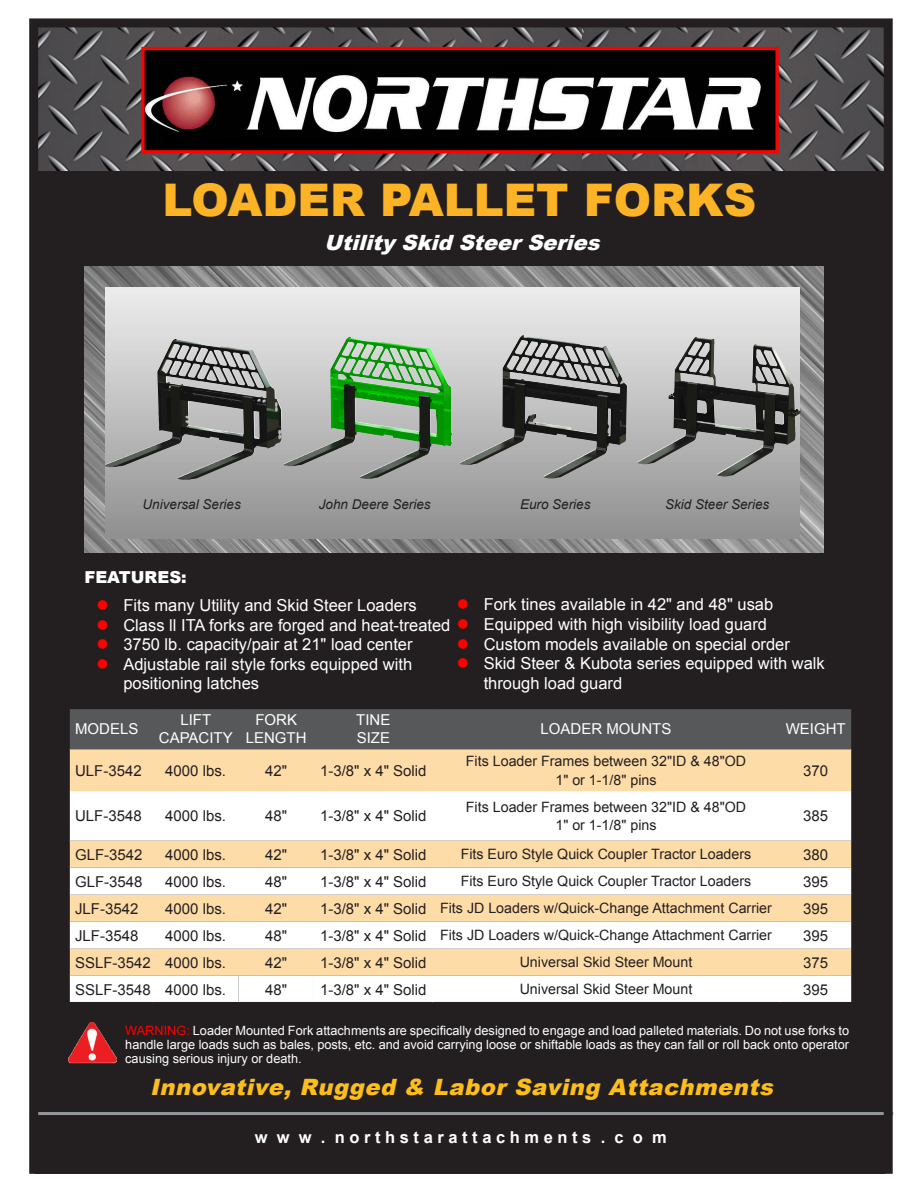
<style>
.page{position:relative;width:918px;height:1188px;background:#fff}
.page>*{position:absolute;margin:0;border:0;box-sizing:border-box;transform-origin:0 0}
.t1{font:900 45px "Arial";color:#fcb325}
.t2{font:italic 900 22.5px "Arial";color:#fdbe1c}
.t3{font:italic 900 21px "Arial";color:#fff}
.t4{font:16.5px "Arial";color:#fff}
.t5{font:700 16.5px "Arial";color:#fff}
.Inner{font:900 16.5px "Arial";color:#fff}
.t6{font:15px "Arial";color:#231f20}
.t7{font:15px "Arial";color:#fff}
.t8{font:14.25px "Arial";color:#231f20}
.t9{font:italic 13.5px "Arial";color:#231f20}
.t10{font:12.75px/14.2px "Arial";color:#fff;text-align:justify}
.s1{color:#f00}
.s2{color:#231f20}
.s3{font-style:inherit}
</style>
<div class="page">
<img style="left:39px;top:28px;width:844px;height:143px">
<div style="left:35px;top:171px;width:850px;height:1003px;background:#231f20"></div>
<img style="left:84px;top:266px;width:740px;height:287px">
<hr style="left:30px;top:1112px;width:863px;height:3px;background:#939598">
<img style="left:105px;top:287px;width:695px;height:252px">
<img style="left:145px;top:51px;width:630px;height:98px">
<div style="left:141px;top:47px;width:638px;height:106px;border:3px solid #f00"></div>
<div style="left:29px;top:18px;width:864px;height:1156px;border:9px solid #231f20"></div>
<img style="left:68px;top:1022px;width:49px;height:41px">
<div style="left:70px;top:709px;width:781px;height:40px;background:#57585a"></div>
<div style="left:70px;top:749px;width:781px;height:42px;background:#fedca7"></div>
<svg style="left:70px;top:791px;width:781px;height:185px;background:#fdeed7"></svg>
<div style="left:70px;top:976px;width:781px;height:26px;background:#fff"></div>
<img style="left:476px;top:335px;width:47px;height:120px">
<p class="t1" style="left:162px;top:167px;width:595px">LOADER PALLET FORKS</p>
<p class="t3" style="left:324px;top:227px;width:285px">UtilitySkidSteerSeries</p>
<p class="t9" style="left:143px;top:496px;width:100px">Universal Series</p>
<p class="t9" style="left:319px;top:495px;width:113px">John Deere Series</p>
<p class="t9" style="left:520px;top:495px;width:72px">Euro Series</p>
<p class="t9" style="left:665px;top:496px;width:106px">Skid Steer Series</p>
<p class="Inner" style="left:84px;top:565px;width:104px">FEATURES:</p>
<p class="t4" style="left:457px;top:594px;width:389px"><span class="s1">●</span> Fork tines available in 42" and 48" usab<span class="s2">le lengths</span></p>
<p class="t4" style="left:457px;top:633px;width:335px"><span class="s1">●</span> Custom models available on special order</p>
<p class="t4" style="left:457px;top:653px;width:370px"><span class="s1">●</span> Skid Steer &amp; Kubota series equipped with walk</p>
<p class="t4" style="left:484px;top:673px;width:140px">through load guard</p>
<p class="t4" style="left:96px;top:594px;width:322px"><span class="s1">●</span> Fits many Utility and Skid Steer Loaders</p>
<p class="t4" style="left:96px;top:614px;width:672px"><span class="s1">●</span> Class ll ITA forks are forged and heat-treated <span class="s1">●</span> Equipped with high visibility load guard</p>
<p class="t4" style="left:96px;top:634px;width:318px"><span class="s1">●</span> 3750 lb. capacity/pair at 21" load center</p>
<p class="t4" style="left:96px;top:653px;width:317px"><span class="s1">●</span> Adjustable rail style forks equipped with</p>
<p class="t4" style="left:123px;top:673px;width:137px">positioning latches</p>
<p class="t7" style="left:75px;top:719px;width:65px">MODELS</p>
<p class="t7" style="left:180px;top:710px;width:32px">LIFT</p>
<p class="t7" style="left:159px;top:728px;width:75px">CAPACITY</p>
<p class="t7" style="left:255px;top:710px;width:43px">FORK</p>
<p class="t7" style="left:246px;top:728px;width:62px">LENGTH</p>
<p class="t7" style="left:356px;top:710px;width:36px">TINE</p>
<p class="t7" style="left:357px;top:728px;width:35px">SIZE</p>
<p class="t6" style="left:75px;top:761px;width:68px">ULF-3542</p>
<p class="t6" style="left:165px;top:761px;width:62px">4000 lbs.</p>
<p class="t6" style="left:265px;top:761px;width:24px">42"</p>
<p class="t6" style="left:320px;top:761px;width:108px">1-3/8" x 4" Solid</p>
<p class="t6" style="left:75px;top:806px;width:68px">ULF-3548</p>
<p class="t6" style="left:165px;top:806px;width:62px">4000 lbs.</p>
<p class="t6" style="left:265px;top:806px;width:24px">48"</p>
<p class="t6" style="left:320px;top:806px;width:108px">1-3/8" x 4" Solid</p>
<p class="t7" style="left:541px;top:719px;width:132px">LOADER MOUNTS</p>
<p class="t7" style="left:786px;top:719px;width:62px">WEIGHT</p>
<p class="t8" style="left:466px;top:752px;width:282px">Fits Loader Frames between 32"ID &amp; 48"OD</p>
<p class="t8" style="left:555px;top:770px;width:103px">1" or 1-1/8" pins</p>
<p class="t8" style="left:466px;top:797px;width:282px">Fits Loader Frames between 32"ID &amp; 48"OD</p>
<p class="t8" style="left:555px;top:816px;width:103px">1" or 1-1/8" pins</p>
<p class="t6" style="left:803px;top:761px;width:27px">370</p>
<p class="t6" style="left:803px;top:806px;width:27px">385</p>
<p class="t6" style="left:75px;top:845px;width:69px">GLF-3542</p>
<p class="t6" style="left:165px;top:845px;width:62px">4000 lbs.</p>
<p class="t6" style="left:265px;top:845px;width:24px">42"</p>
<p class="t6" style="left:320px;top:845px;width:108px">1-3/8" x 4" Solid</p>
<p class="t8" style="left:461px;top:845px;width:292px">Fits Euro Style Quick Coupler Tractor Loaders</p>
<p class="t6" style="left:803px;top:845px;width:27px">380</p>
<p class="t6" style="left:75px;top:872px;width:69px">GLF-3548</p>
<p class="t6" style="left:165px;top:872px;width:62px">4000 lbs.</p>
<p class="t6" style="left:265px;top:872px;width:24px">48"</p>
<p class="t6" style="left:320px;top:872px;width:108px">1-3/8" x 4" Solid</p>
<p class="t8" style="left:461px;top:872px;width:292px">Fits Euro Style Quick Coupler Tractor Loaders</p>
<p class="t6" style="left:803px;top:872px;width:27px">395</p>
<p class="t6" style="left:75px;top:899px;width:65px">JLF-3542</p>
<p class="t6" style="left:165px;top:899px;width:62px">4000 lbs.</p>
<p class="t6" style="left:265px;top:899px;width:24px">42"</p>
<p class="t6" style="left:320px;top:899px;width:108px">1-3/8" x 4" Solid</p>
<p class="t8" style="left:440px;top:899px;width:333px">Fits JD Loaders w/Quick-Change Attachment Carrier</p>
<p class="t6" style="left:803px;top:899px;width:27px">395</p>
<p class="t6" style="left:75px;top:926px;width:65px">JLF-3548</p>
<p class="t6" style="left:165px;top:926px;width:62px">4000 lbs.</p>
<p class="t6" style="left:265px;top:926px;width:24px">48"</p>
<p class="t6" style="left:320px;top:926px;width:108px">1-3/8" x 4" Solid</p>
<p class="t8" style="left:440px;top:926px;width:333px">Fits JD Loaders w/Quick-Change Attachment Carrier</p>
<p class="t6" style="left:803px;top:926px;width:27px">395</p>
<p class="t6" style="left:75px;top:953px;width:77px"><span class="s3">SSL</span>F-3542</p>
<p class="t6" style="left:165px;top:953px;width:62px">4000 lbs.</p>
<p class="t6" style="left:265px;top:953px;width:24px">42"</p>
<p class="t6" style="left:320px;top:953px;width:108px">1-3/8" x 4" Solid</p>
<p class="t8" style="left:520px;top:953px;width:174px">Universal Skid Steer Mount</p>
<p class="t6" style="left:803px;top:953px;width:27px">375</p>
<p class="t6" style="left:75px;top:980px;width:77px"><span class="s3">SSL</span>F-3548</p>
<p class="t6" style="left:165px;top:980px;width:62px">4000 lbs.</p>
<p class="t6" style="left:265px;top:980px;width:24px">48"</p>
<p class="t6" style="left:320px;top:980px;width:108px">1-3/8" x 4" Solid</p>
<p class="t8" style="left:520px;top:980px;width:174px">Universal Skid Steer Mount</p>
<p class="t6" style="left:803px;top:980px;width:27px">395</p>
<p class="t10" style="left:125px;top:1023px;width:725px"><span class="s1">WARNING:</span> Loader Mounted Fork attachments are specifically designed to engage and load palleted materials. Do not use forks to handle large loads such as bales, posts, etc. and avoid carrying loose or shiftable loads as they can fall or roll back onto operator causing serious injury or death.</p>
<p class="t2" style="left:150px;top:1071px;width:631px">Innovative, Rugged &amp; Labor Saving Attachments</p>
<p class="t5" style="left:255px;top:1126px;width:413px">w w w . n o r t h s t a r a t t a c h m e n t s . c o m</p>
</div>
